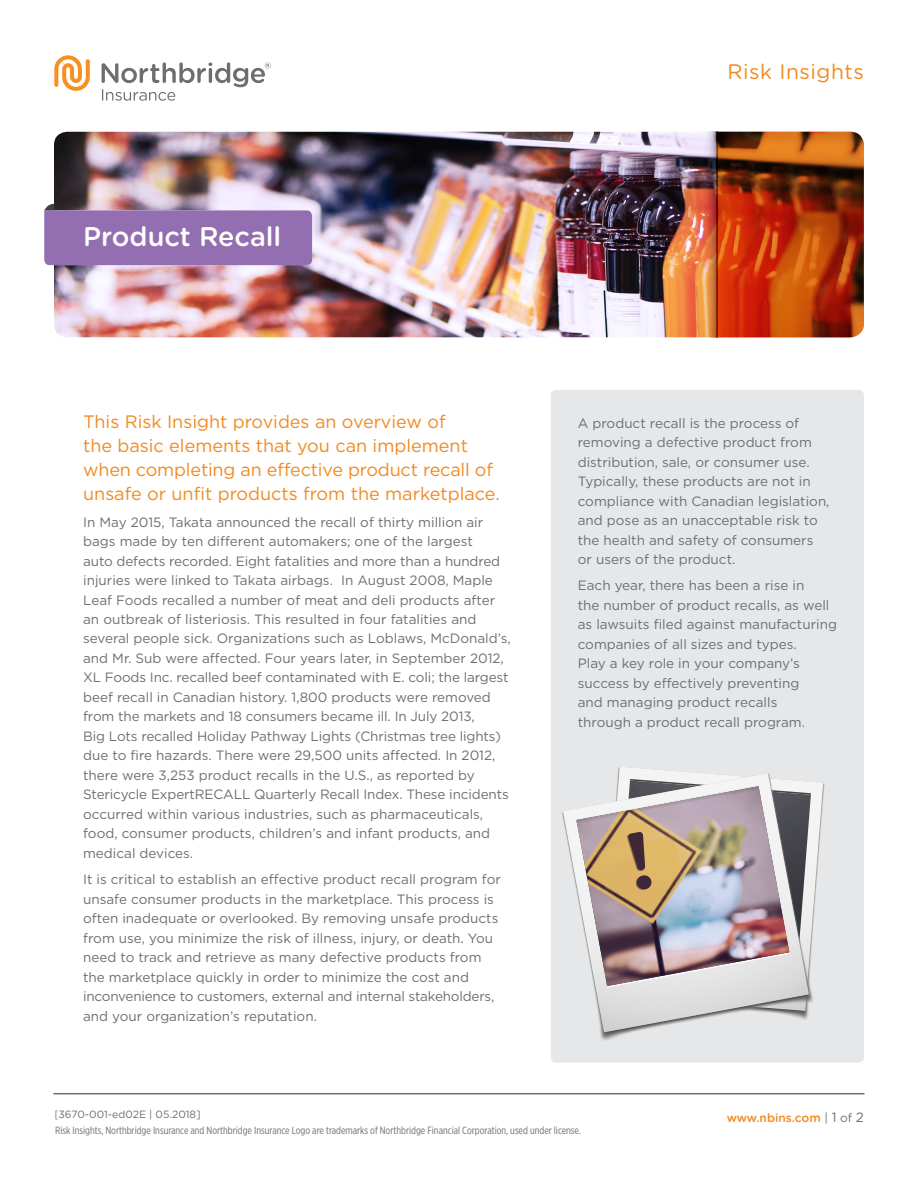
<style>
.page{position:relative;width:918px;height:1188px;background:#fff}
.page>*{position:absolute;margin:0;border:0;box-sizing:border-box;transform-origin:0 0}
.t1{font:500 27px "Gotham Rounded";color:#fff}
.t2{font:21px "Gotham Rounded";letter-spacing:.025em;color:#f18a21}
.t3{font:18px/24px "Gotham";color:#f18a21}
.t4{font:13.5px/19.5px "Gotham";color:#6d6e71}
.t5{font:500 12px "Gotham Rounded";color:#f18a21}
.t6{font:10.5px "Gotham X Narrow";color:#6d6e71}
.t7{font:10.5px "Gotham";color:#6d6e71}
.s1{font-family:"Gotham X Narrow"}
.s2{font-weight:400;color:#6d6e71}
.s3{font-weight:400;font-size:13.5px;color:#6d6e71}
</style>
<div class="page">
<hr style="left:54px;top:1093px;width:810px;height:1px;background:#6d6e71">
<svg style="left:54px;top:55px;width:36px;height:36px"></svg>
<svg style="left:102px;top:62px;width:169px;height:39px"></svg>
<div style="left:551px;top:390px;width:313px;height:673px;background:#e6e7e8;border-radius:5px"></div>
<img style="left:54px;top:132px;width:644px;height:205px">
<img style="left:698px;top:132px;width:18px;height:205px">
<svg style="left:716px;top:132px;width:148px;height:206px;background:#a7390d"></svg>
<svg style="left:44px;top:204px;width:268px;height:61px;background:#9776b2"></svg>
<svg style="left:618px;top:767px;width:205px;height:132px"></svg>
<svg style="left:567px;top:773px;width:242px;height:259px"></svg>
<img style="left:562px;top:770px;width:214px;height:69px">
<img style="left:590px;top:988px;width:216px;height:14px">
<img style="left:576px;top:779px;width:235px;height:209px">
<h1 class="t1" style="left:83px;top:217px;width:200px">Product Recall</h1>
<h3 class="t3" style="left:83px;top:410px;width:418px">This Risk Insight provides an overview of<br>the basic elements that you can implement when completing an effective product recall of unsafe or unfit products from the marketplace.</h3>
<p class="t4" style="left:83px;top:512px;width:429px">In May 2015, Takata announced the recall of thirty million air bags made by ten different automakers; one of the largest<br>auto defects recorded. Eight fatalities and more than a hundred injuries were linked to Takata airbags. In August 2008, Maple Leaf Foods recalled a number of meat and deli products after an outbreak of listeriosis. This resulted in four fatalities and several people sick. Organizations such as Loblaws, McDonald’s, and Mr. Sub were affected. Four years later, in September 2012, XL Foods Inc. recalled beef contaminated with E. coli; the largest beef recall in Canadian history. 1,800 products were removed from the markets and 18 consumers became ill. In July 2013,<br>Big Lots recalled Holiday Pathway Lights (Christmas tree lights) due to fire hazards. There were 29,500 units affected. In 2012, there were 3,253 product recalls in the U.S., as reported by Stericycle ExpertRECALL Quarterly Recall Index. These incidents occurred within various industries, such as pharmaceuticals, food, consumer products, children’s and infant products, and medical devices.</p>
<p class="t4" style="left:83px;top:869px;width:419px">It is critical to establish an effective product recall program for unsafe consumer products in the marketplace. This process is often inadequate or overlooked. By removing unsafe products from use, you minimize the risk of illness, injury, or death. You need to track and retrieve as many defective products from the marketplace quickly in order to minimize the cost and inconvenience to customers, external and internal stakeholders, and your organization’s reputation.</p>
<h2 class="t2" style="left:727px;top:57px;width:138px">Risk Insights</h2>
<p class="t4" style="left:578px;top:413px;width:253px">A product recall is the process of removing a defective product from distribution, sale, or consumer use.<br>Typically, these products are not in compliance with Canadian legislation, and pose as an unacceptable risk to the health and safety of consumers or users of the product.</p>
<p class="t4" style="left:578px;top:576px;width:261px">Each year, there has been a rise in<br>the number of product recalls, as well as lawsuits filed against manufacturing companies of all sizes and types.<br>Play a key role in your company’s success by effectively preventing<br>and managing product recalls<br>through a product recall program.</p>
<p class="t7" style="left:55px;top:1107px;width:147px"><span class="s1">[</span>3670-001-ed02E | 05.2018]</p>
<p class="t6" style="left:55px;top:1124px;width:527px">Risk Insights, Northbridge Insurance and Northbridge Insurance Logo are trademarks of Northbridge Financial Corporation, used under license.</p>
<p class="t5" style="left:727px;top:1109px;width:139px">www.nbins.com <span class="s2">|</span> <span class="s3">1</span> <span class="s2">of</span> <span class="s3">2</span></p>
</div>
